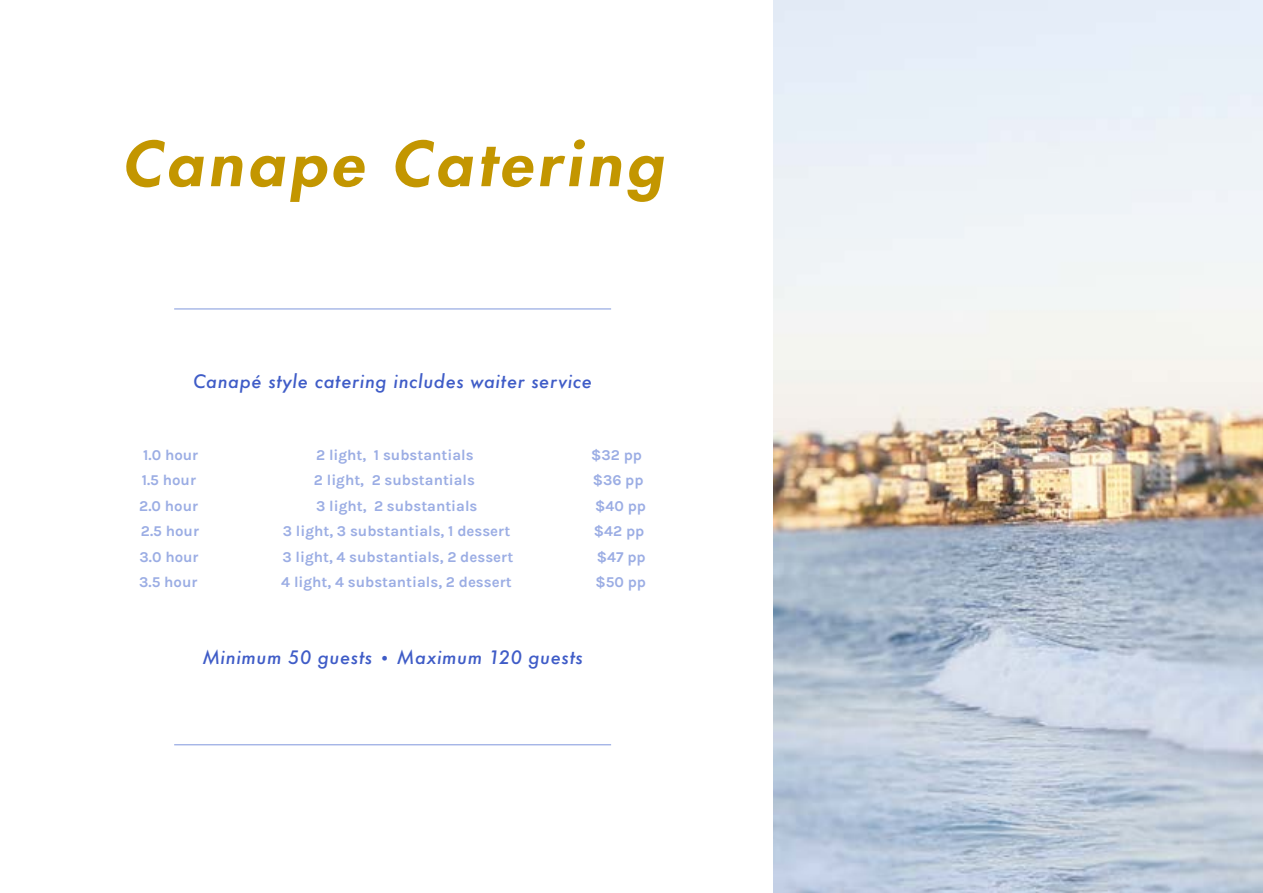
<style>
.page{position:relative;width:1263px;height:893px;background:#fff}
.page>*{position:absolute;margin:0;border:0;box-sizing:border-box;transform-origin:0 0}
.t1{font:800 60px "Futura LT";color:#c39600;scale:1.09 1}
.t2{font:italic 500 18px "Futura";letter-spacing:.03em;color:#3f5cc7}
.t3{font:700 15px "Karla";color:#9bade4}
.s1{font-size:15px}
</style>
<div class="page">
<hr style="left:174px;top:744px;width:437px;height:1px;background:#9bade4">
<hr style="left:174px;top:308px;width:437px;height:2px;background:#9bade4">
<img style="left:774px;top:0;width:489px;height:893px">
<h1 class="t1" style="left:122px;top:124px;width:508px">Canape Catering</h1>
<p class="t2" style="left:193px;top:369px;width:400px">Canapé style catering includes waiter service</p>
<p class="t3" style="left:143px;top:446px;width:57px">1.0 hour</p>
<p class="t3" style="left:316px;top:446px;width:159px">2 light, 1 substantials</p>
<p class="t3" style="left:591px;top:446px;width:52px">$32 pp</p>
<p class="t3" style="left:142px;top:471px;width:56px">1.5 hour</p>
<p class="t3" style="left:314px;top:471px;width:163px">2 light, 2 substantials</p>
<p class="t3" style="left:593px;top:471px;width:52px">$36 pp</p>
<p class="t3" style="left:139px;top:497px;width:61px">2.0 hour</p>
<p class="t3" style="left:316px;top:497px;width:163px">3 light, 2 substantials</p>
<p class="t3" style="left:595px;top:497px;width:52px">$40 pp</p>
<p class="t3" style="left:141px;top:522px;width:60px">2.5 hour</p>
<p class="t3" style="left:283px;top:522px;width:229px">3 light, 3 substantials, 1 dessert</p>
<p class="t3" style="left:594px;top:522px;width:52px">$42 pp</p>
<p class="t3" style="left:140px;top:548px;width:61px">3.0 hour</p>
<p class="t3" style="left:282px;top:548px;width:232px">3 light, 4 substantials, 2 dessert</p>
<p class="t3" style="left:597px;top:548px;width:50px">$47 pp</p>
<p class="t3" style="left:139px;top:573px;width:60px">3.5 hour</p>
<p class="t3" style="left:281px;top:573px;width:232px">4 light, 4 substantials, 2 dessert</p>
<p class="t3" style="left:595px;top:573px;width:52px">$50 pp</p>
<p class="t2" style="left:202px;top:645px;width:382px">Minimum 50 guests <span class="s1">•</span> Maximum 120 guests</p>
</div>
